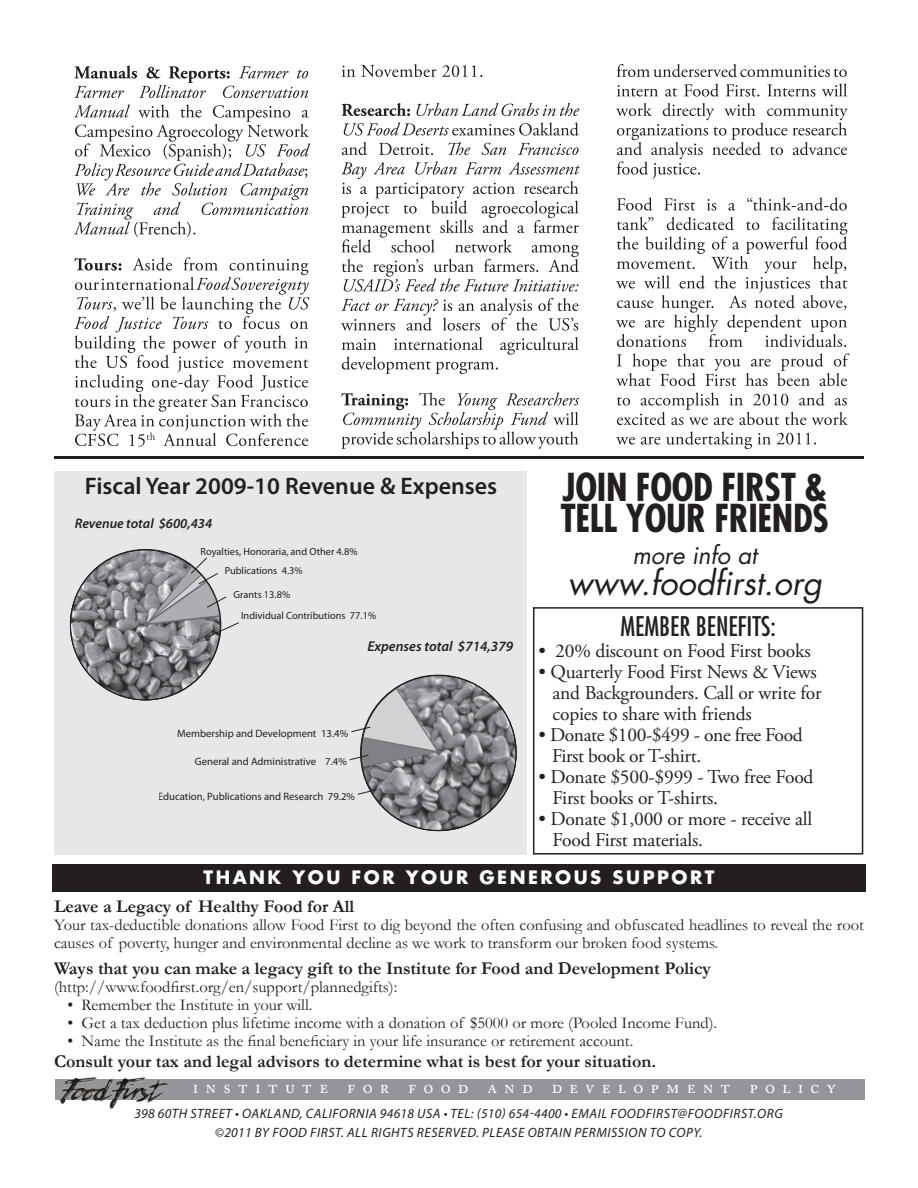
<style>
.page{position:relative;width:918px;height:1188px;background:#fff}
.page>*{position:absolute;margin:0;border:0;box-sizing:border-box;transform-origin:0 0}
.t1{font:700 condensed 37.5px/31.5px "Futura";letter-spacing:-.01em;color:#231f20}
.t2{font:italic 33px "Futura";letter-spacing:-.005em;color:#231f20}
.t3{font:condensed 26.4px "Futura";color:#231f20}
.t4{font:600 24px "Myriad Pro";color:#231f20}
.t5{font:italic 24px "Futura";letter-spacing:-.005em;color:#231f20}
.t6{font:19.5px/21px "Adobe Garamond Pro";letter-spacing:-.01em;color:#231f20}
.t7{font:700 18px "Garamond";color:#231f20}
.t8{font:18px "Adobe Caslon Pro";letter-spacing:.4em;color:#fff}
.t9{font:700 18px "Futura";letter-spacing:.14em;color:#fff}
.t10{font:16.5px/18px "Garamond";color:#231f20}
.t11{font:italic 600 14.25px "Myriad Pro";color:#231f20}
.t12{font:italic 600 13.8px "Myriad Pro";color:#231f20}
.t13{font:italic 13.5px "Myriad Pro";letter-spacing:.04em;color:#231f20}
.t14{font:10.65px "Myriad Pro";color:#231f20}
.t15{font:10.35px "Myriad Pro";color:#231f20}
</style>
<div class="page">
<div style="left:54px;top:471px;width:472px;height:384px;background:#e6e7e9"></div>
<div style="left:52px;top:864px;width:814px;height:28px;background:#231f20"></div>
<img style="left:70px;top:550px;width:150px;height:150px">
<svg style="left:70px;top:549px;width:151px;height:151px;background:#7f8083"></svg>
<svg style="left:144px;top:557px;width:95px;height:81px"></svg>
<svg style="left:349px;top:664px;width:178px;height:176px"></svg>
<div style="left:533px;top:607px;width:330px;height:248px;border:2px solid #231f20"></div>
<div style="left:55px;top:1080px;width:810px;height:20px;background:#939598"></div>
<img style="left:61px;top:1077px;width:106px;height:32px">
<hr style="left:54px;top:456px;width:810px;height:3px;background:#231f20">
<svg style="left:74px;top:65px;width:234px;height:33px"></svg>
<svg style="left:74px;top:104px;width:236px;height:133px"></svg>
<svg style="left:74px;top:257px;width:235px;height:190px"></svg>
<svg style="left:342px;top:64px;width:140px;height:13px"></svg>
<svg style="left:342px;top:103px;width:237px;height:13px"></svg>
<svg style="left:343px;top:122px;width:236px;height:14px"></svg>
<svg style="left:342px;top:142px;width:237px;height:13px"></svg>
<svg style="left:342px;top:161px;width:238px;height:131px"></svg>
<svg style="left:341px;top:298px;width:237px;height:33px"></svg>
<svg style="left:342px;top:337px;width:237px;height:37px"></svg>
<svg style="left:341px;top:392px;width:238px;height:57px"></svg>
<svg style="left:617px;top:64px;width:230px;height:13px"></svg>
<svg style="left:617px;top:83px;width:230px;height:14px"></svg>
<svg style="left:616px;top:103px;width:232px;height:76px"></svg>
<svg style="left:617px;top:197px;width:230px;height:14px"></svg>
<svg style="left:616px;top:217px;width:232px;height:130px"></svg>
<svg style="left:616px;top:353px;width:233px;height:33px"></svg>
<svg style="left:617px;top:392px;width:231px;height:33px"></svg>
<svg style="left:616px;top:431px;width:200px;height:18px"></svg>
<h3 class="t4" style="left:85px;top:471px;width:414px">Fiscal Year 2009-10 Revenue &amp; Expenses</h3>
<p class="t12" style="left:75px;top:514px;width:139px">Revenue total $600,434</p>
<p class="t15" style="left:201px;top:545px;width:158px">Royalties, Honoraria, and Other 4.8%</p>
<p class="t15" style="left:225px;top:564px;width:80px">Publications 4.3%</p>
<p class="t15" style="left:234px;top:588px;width:58px">Grants 13.8%</p>
<p class="t15" style="left:241px;top:609px;width:137px">Individual Contributions 77.1%</p>
<p class="t11" style="left:367px;top:638px;width:147px">Expenses total $714,379</p>
<p class="t14" style="left:177px;top:727px;width:172px">Membership and Development 13.4%</p>
<p class="t14" style="left:195px;top:755px;width:154px">General and Administrative 7.4%</p>
<p class="t14" style="left:158px;top:789px;width:199px">Education, Publications and Research 79.2%</p>
<h1 class="t1" style="left:560px;top:471px;width:270px">JOIN FOOD FIRST &amp;<br>TELL YOUR FRIENDS</h1>
<h3 class="t5" style="left:632px;top:540px;width:126px">more info at</h3>
<h2 class="t2" style="left:568px;top:562px;width:256px">www.foodfirst.org</h2>
<h3 class="t3" style="left:621px;top:611px;width:157px">MEMBER BENEFITS:</h3>
<p class="t6" style="left:539px;top:641px;width:274px">• 20% discount on Food First books</p>
<p class="t6" style="left:553px;top:662px;width:270px;text-indent:-14px">• Quarterly Food First News &amp; Views and Backgrounders. Call or write for copies to share with friends</p>
<p class="t6" style="left:552px;top:725px;width:252px;text-indent:-13px">• Donate $100-$499 - one free Food<br>First book or T-shirt.</p>
<p class="t6" style="left:553px;top:767px;width:262px;text-indent:-14px">• Donate $500-$999 - Two free Food<br>First books or T-shirts.</p>
<p class="t6" style="left:553px;top:809px;width:261px;text-indent:-14px">• Donate $1,000 or more - receive all<br>Food First materials.</p>
<p class="t9" style="left:204px;top:865px;width:512px">THANK YOU FOR YOUR GENEROUS SUPPORT</p>
<p class="t7" style="left:54px;top:896px;width:302px">Leave a Legacy of Healthy Food for All</p>
<p class="t10" style="left:54px;top:916px;width:811px">Your tax-deductible donations allow Food First to dig beyond the often confusing and obfuscated headlines to reveal the root causes of poverty, hunger and environmental decline as we work to transform our broken food systems.</p>
<p class="t7" style="left:54px;top:957px;width:659px">Ways that you can make a legacy gift to the Institute for Food and Development Policy</p>
<p class="t10" style="left:54px;top:977px;width:345px">(http://www.foodfirst.org/en/support/plannedgifts):</p>
<p class="t10" style="left:67px;top:995px;width:246px">• Remember the Institute in your will.</p>
<p class="t10" style="left:67px;top:1013px;width:651px">• Get a tax deduction plus lifetime income with a donation of $5000 or more (Pooled Income Fund).</p>
<p class="t10" style="left:67px;top:1031px;width:567px">• Name the Institute as the final beneficiary in your life insurance or retirement account.</p>
<p class="t7" style="left:54px;top:1050px;width:604px">Consult your tax and legal advisors to determine what is best for your situation.</p>
<p class="t8" style="left:193px;top:1076px;width:644px">institute for food and development policy</p>
<p class="t13" style="left:134px;top:1105px;width:510px">398 60TH STREET • OAKLAND, CALIFORNIA 94618 USA • TEL: (510) 654-4400 • EMAIL FOODFIR</p>
<p class="t13" style="left:664px;top:1105px;width:58px">ST@FOODFIR</p>
<p class="t13" style="left:741px;top:1105px;width:43px">ST.ORG</p>
<p class="t13" style="left:215px;top:1124px;width:140px">©2011 BY FOOD FIRST. ALL</p>
<p class="t13" style="left:371px;top:1124px;width:182px">RIGHTS RESER VED. PLEA SE OBTAIN</p>
<p class="t13" style="left:575px;top:1124px;width:129px">PERMISSION TO COPY.</p>
</div>
